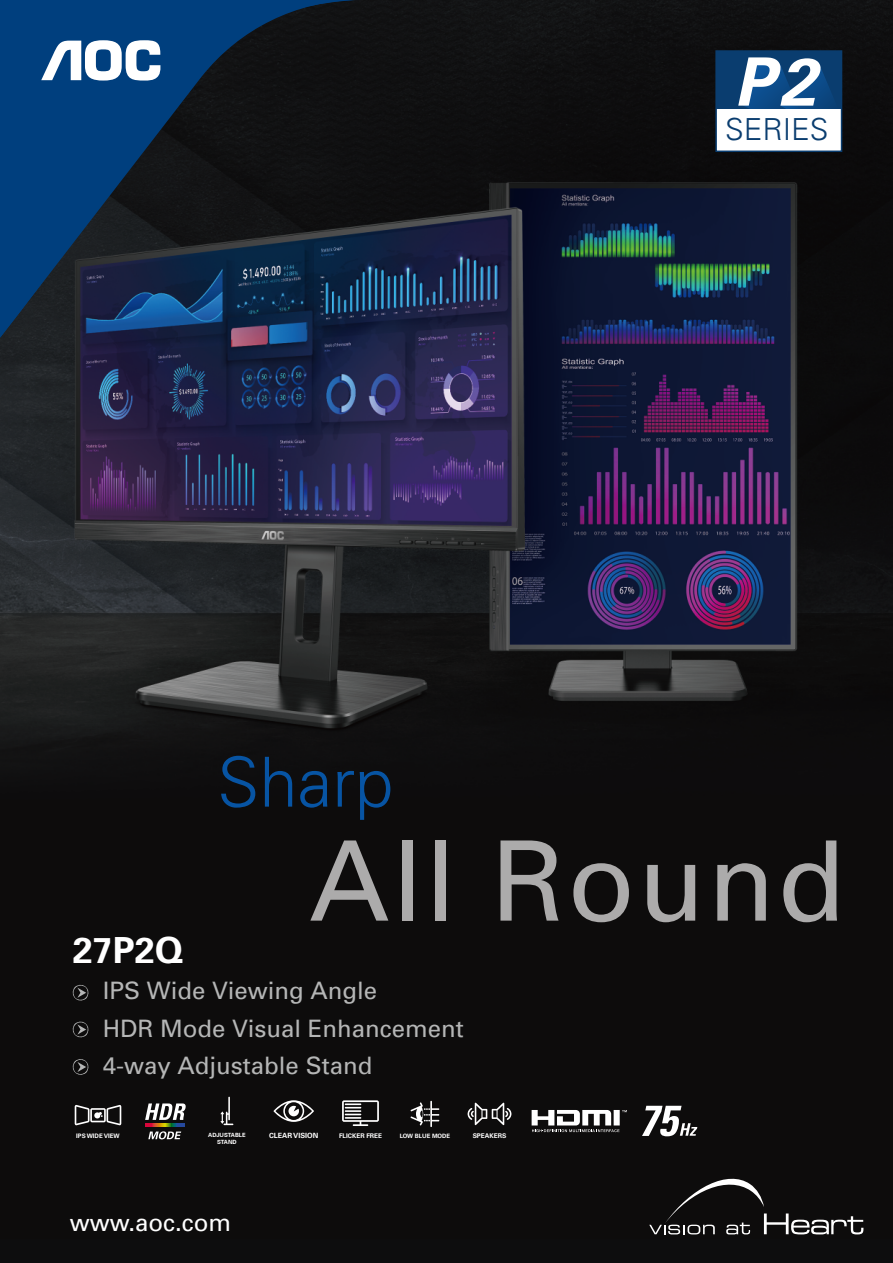
<style>
.page{position:relative;width:893px;height:1263px;background:#fff}
.page>*{position:absolute;margin:0;border:0;box-sizing:border-box;transform-origin:0 0}
.t1{font:111px "Univers";letter-spacing:.02em;color:#acabab}
.t2{font:300 69px "Univers";color:#0754a3}
.t3{font:italic 700 66.9px "Univers LT";color:#fff}
.t4{font:700 36px "Univers";color:#fff}
.t5{font:300 30.45px "Univers LT";color:#0a3d6f}
.t6{font:24px/37.5px "Univers";color:#b5b6b6}
.t7{font:24px "Univers";color:#fff}
.t8{font:700 7.2px "Univers LT Std";color:#fff}
.t9{font:700 6.45px "Univers LT Std";color:#fff}
.t10{font:700 6.15px "Univers LT Std";color:#fff}
.t11{font:700 6px "Univers LT Std";color:#fff}
.t12{font:700 5.85px/6.9px "Univers CE";color:#fff;text-align:center}
</style>
<div class="page">
<img style="left:0;top:0;width:893px;height:1239px">
<div style="left:0;top:1239px;width:893px;height:24px;background:#0d0d0e"></div>
<div style="left:716px;top:51px;width:125px;height:58px;background:#0a3d6f"></div>
<div style="left:716px;top:109px;width:125px;height:42px;background:#fff"></div>
<div style="left:715px;top:50px;width:127px;height:102px;border:2px solid #0a3d6f"></div>
<svg style="left:743px;top:62px;width:90px;height:47px"></svg>
<svg style="left:649px;top:1169px;width:214px;height:65px;background:#222121"></svg>
<svg style="left:68px;top:1055px;width:25px;height:24px"></svg>
<svg style="left:68px;top:1017px;width:25px;height:25px"></svg>
<svg style="left:68px;top:980px;width:25px;height:25px"></svg>
<svg style="left:0;top:0;width:603px;height:354px;background:#151927"></svg>
<svg style="left:0;top:0;width:360px;height:338px;background:#0d2948"></svg>
<svg style="left:41px;top:40px;width:119px;height:41px"></svg>
<svg style="left:220px;top:1097px;width:13px;height:28px"></svg>
<svg style="left:410px;top:1101px;width:29px;height:26px"></svg>
<svg style="left:532px;top:1110px;width:95px;height:22px"></svg>
<svg style="left:342px;top:1100px;width:37px;height:26px"></svg>
<svg style="left:75px;top:1105px;width:46px;height:20px"></svg>
<svg style="left:145px;top:1103px;width:41px;height:36px"></svg>
<svg style="left:273px;top:1100px;width:41px;height:22px"></svg>
<svg style="left:468px;top:1102px;width:43px;height:23px"></svg>
<svg style="left:642px;top:1106px;width:55px;height:30px"></svg>
<h3 class="t3" style="left:734px;top:43px;width:84px">P2</h3>
<p class="t5" style="left:725px;top:111px;width:105px">SERIES</p>
<h3 class="t4" style="left:73px;top:929px;width:112px">27P2Q</h3>
<h2 class="t2" style="left:217px;top:740px;width:178px">Sharp</h2>
<h1 class="t1" style="left:309px;top:817px;width:537px">All Round</h1>
<p class="t6" style="left:103px;top:972px;width:362px">IPS Wide Viewing Angle<br>HDR Mode Visual Enhancement<br>4-way Adjustable Stand</p>
<p class="t10" style="left:76px;top:1132px;width:45px">IPS WIDE VIEW</p>
<p class="t8" style="left:269px;top:1131px;width:51px">CLEAR VISION</p>
<p class="t9" style="left:339px;top:1132px;width:44px">FLICKER FREE</p>
<p class="t11" style="left:400px;top:1132px;width:52px">LOW BLUE MODE</p>
<p class="t9" style="left:473px;top:1132px;width:35px">SPEAKERS</p>
<p class="t12" style="left:208px;top:1132px;width:39px">ADJUSTABLE<br>STAND</p>
<p class="t7" style="left:70px;top:1208px;width:163px">www.aoc.com</p>
</div>
